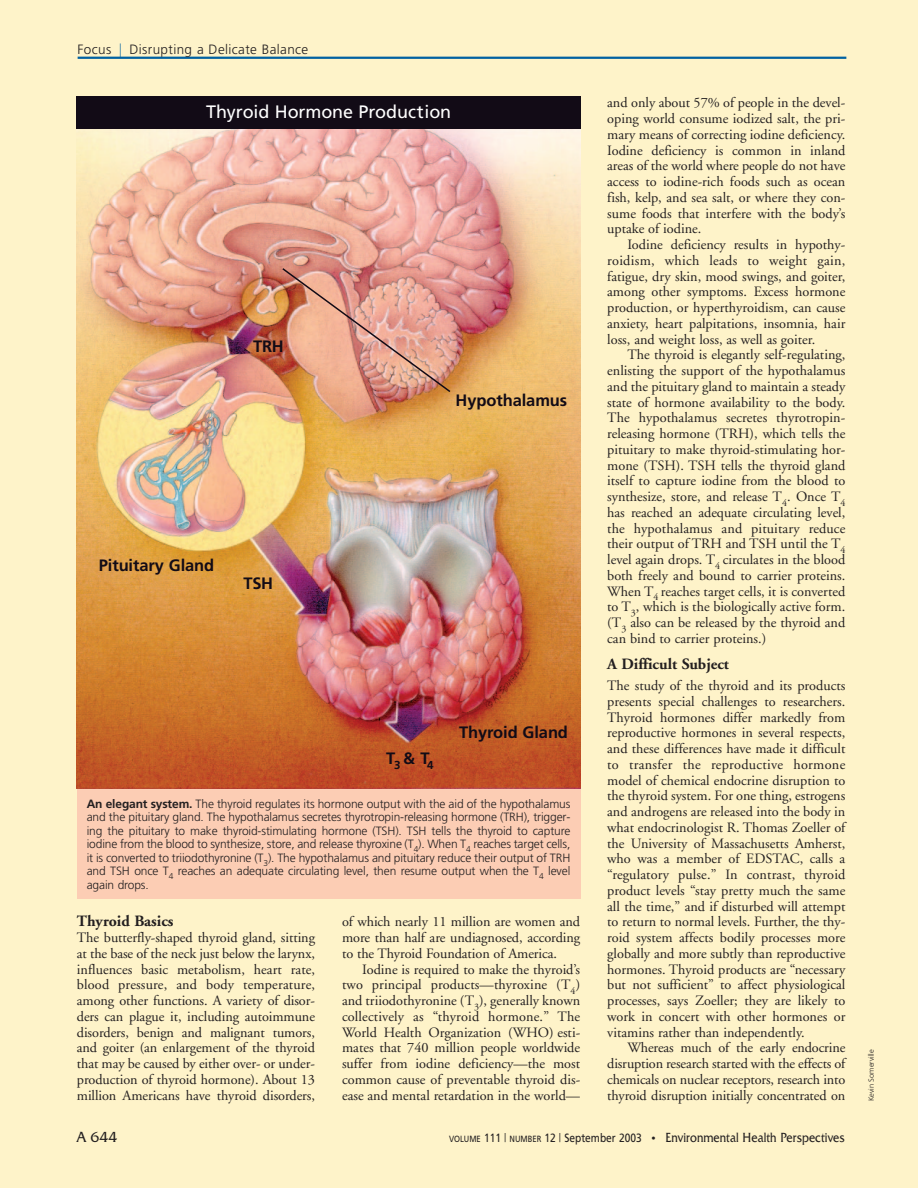
<style>
.page{position:relative;width:918px;height:1188px;background:#fef3c9}
.page>*{position:absolute;margin:0;border:0;box-sizing:border-box;transform-origin:0 0}
.t1{font:18px "Frutiger";letter-spacing:-.005em;color:#fff}
.t2{font:700 16.5px "Frutiger";letter-spacing:-.005em;color:#120b16}
.t3{font:700 15.75px "Adobe Garamond";color:#231f20}
.t4{font:15px "Friz Quadrata IT Cby BT";color:#231f20}
.t5{font:14.25px/15.8px "Adobe Garamond";color:#231f20;text-align:justify}
.t6{font:13.5px "Friz Quadrata IT Cby BT";color:#231f20;scale:.85 1}
.t7{font:300 13.5px "Frutiger";letter-spacing:.03em;color:#231f20}
.t8{font:300 12px/13.5px "Frutiger";letter-spacing:-.01em;color:#231f20;text-align:justify}
.t9{font:300 7.5px "Frutiger";color:#231f20}
.s1{font-size:18px;color:#0061a2}
.s2{font-weight:700}
.s3{font-family:"Frutiger";font-size:9px}
.s4{font-family:"Frutiger";font-size:12px}
.s5{font-family:"Frutiger";font-weight:300;font-size:12px}
.s6{font-size:10.5px}
</style>
<div class="page">
<div style="left:77px;top:779px;width:503px;height:120px;background:#fccdb4"></div>
<hr style="left:78px;top:57px;width:768px;height:2px;background:#0061a2">
<img style="left:77px;top:129px;width:503px;height:660px">
<img style="left:281px;top:267px;width:171px;height:127px">
<div style="left:77px;top:96px;width:504px;height:33px;background:#120b16"></div>
<p class="t7" style="left:78px;top:44px;width:232px">Focus <span class="s1">|</span> Disrupting a Delicate Balance</p>
<p class="t1" style="left:206px;top:104px;width:247px">Thyroid Hormone Production</p>
<p class="t2" style="left:253px;top:340px;width:32px">TRH</p>
<p class="t2" style="left:99px;top:559px;width:117px">Pituitary Gland</p>
<p class="t2" style="left:244px;top:577px;width:31px">TSH</p>
<p class="t2" style="left:456px;top:394px;width:113px">Hypothalamus</p>
<p class="t2" style="left:386px;top:751px;width:49px">T<sub>3</sub> &amp; T<sub>4</sub></p>
<p class="t2" style="left:459px;top:725px;width:111px">Thyroid Gland</p>
<p class="t8" style="left:87px;top:798px;width:485px"><span class="s2">An elegant system.</span> The thyroid regulates its hormone output with the aid of the hypothalamus and the pituitary gland. The hypothalamus secretes thyrotropin-releasing hormone (TRH), trigger&shy;ing the pituitary to make thyroid-stimulating hormone (TSH). TSH tells the thyroid to capture iodine from the blood to synthesize, store, and release thyroxine (T<sub>4</sub>). When T<sub>4</sub> reaches target cells, it is converted to triiodothyronine (T<sub>3</sub>). The hypothalamus and pituitary reduce their output of TRH and TSH once T<sub>4</sub> reaches an adequate circulating level, then resume output when the T<sub>4</sub> level again drops.</p>
<p class="t3" style="left:77px;top:915px;width:98px">Thyroid Basics</p>
<p class="t5" style="left:77px;top:931px;width:240px">The butterfly-shaped thyroid gland, sitting at the base of the neck just below the larynx, influences basic metabolism, heart rate, blood pressure, and body temperature, among other functions. A variety of disor&shy;ders can plague it, including autoimmune disorders, benign and malignant tumors, and goiter (an enlargement of the thyroid that may be caused by either over- or under&shy;production of thyroid hormone). About 13 million Americans have thyroid disorders,</p>
<p class="t5" style="left:342px;top:915px;width:240px">of which nearly 11 million are women and more than half are undiagnosed, according to the Thyroid Foundation of America.</p>
<p class="t5" style="left:342px;top:962px;width:240px;text-indent:20px">Iodine is required to make the thyroid’s two principal products—thyroxine (T<sub>4</sub>) and triiodothyronine (T<sub>3</sub>), generally known collectively as “thyroid hormone.” The World Health Organization (WHO) esti&shy;mates that 740 million people worldwide suffer from iodine deficiency—the most common cause of preventable thyroid dis&shy;ease and mental retardation in the world—</p>
<p class="t5" style="left:607px;top:96px;width:240px">and only about 57% of people in the devel&shy;oping world consume iodized salt, the pri&shy;mary means of correcting iodine deficiency.<br>Iodine deficiency is common in inland areas of the world where people do not have access to iodine-rich foods such as ocean fish, kelp, and sea salt, or where they con&shy;sume foods that interfere with the body’s uptake of iodine.</p>
<p class="t5" style="left:607px;top:238px;width:240px;text-indent:20px">Iodine deficiency results in hypothy&shy;roidism, which leads to weight gain, fatigue, dry skin, mood swings, and goiter, among other symptoms. Excess hormone production, or hyperthyroidism, can cause anxiety, heart palpitations, insomnia, hair loss, and weight loss, as well as goiter.</p>
<p class="t5" style="left:607px;top:348px;width:240px;text-indent:20px">The thyroid is elegantly self-regulating, enlisting the support of the hypothalamus and the pituitary gland to maintain a steady state of hormone availability to the body.<br>The hypothalamus secretes thyrotropin&shy;releasing hormone (TRH), which tells the pituitary to make thyroid-stimulating hor&shy;mone (TSH). TSH tells the thyroid gland itself to capture iodine from the blood to synthesize, store, and release T<sub>4</sub>. Once T<sub>4 </sub>has reached an adequate circulating level, the hypothalamus and pituitary reduce their output of TRH and TSH until the T<sub>4 </sub>level again drops. T<sub>4</sub> circulates in the blood both freely and bound to carrier proteins.<br>When T<sub>4</sub> reaches target cells, it is converted to T<sub>3</sub>, which is the biologically active form. (T<sub>3</sub> also can be released by the thyroid and can bind to carrier proteins.)</p>
<p class="t3" style="left:607px;top:658px;width:123px">A Difficult Subject</p>
<p class="t5" style="left:607px;top:679px;width:240px">The study of the thyroid and its products presents special challenges to researchers.<br>Thyroid hormones differ markedly from reproductive hormones in several respects, and these differences have made it difficult to transfer the reproductive hormone model of chemical endocrine disruption to the thyroid system. For one thing, estrogens and androgens are released into the body in what endocrinologist R. Thomas Zoeller of the University of Massachusetts Amherst, who was a member of EDSTAC, calls a “regulatory pulse.” In contrast, thyroid product levels “stay pretty much the same all the time,” and if disturbed will attempt to return to normal levels. Further, the thy&shy;roid system affects bodily processes more globally and more subtly than reproductive hormones. Thyroid products are “necessary but not sufficient” to affect physiological processes, says Zoeller; they are likely to work in concert with other hormones or vitamins rather than independently.</p>
<p class="t5" style="left:607px;top:1041px;width:240px;text-indent:20px">Whereas much of the early endocrine disruption research started with the effects of chemicals on nuclear receptors, research into thyroid disruption initially concentrated on</p>
<p class="t4" style="left:77px;top:1132px;width:42px">A 644</p>
<p class="t6" style="left:449px;top:1133px;width:467px"><span class="s3">VOLUME</span> <span class="s4">111</span> <span class="s5">|</span> <span class="s3">NUMBER</span> <span class="s4">12</span> <span class="s5">|</span> <span class="s4">September 2003</span> <span class="s6">•</span> Environmental Health Perspectives</p>
<p class="t9" style="left:868px;top:1101px;width:53px;rotate:-90deg">Kevin Somerville</p>
</div>
